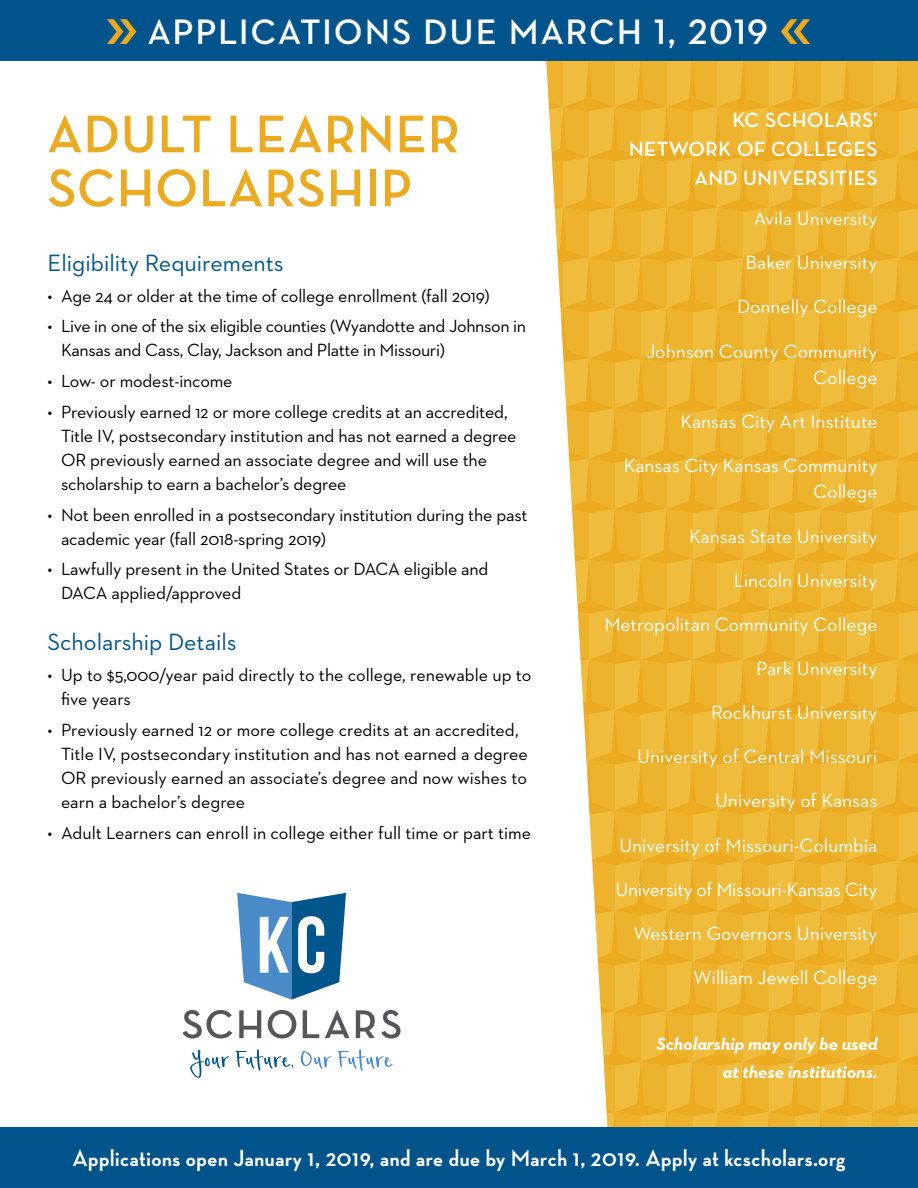
<style>
.page{position:relative;width:918px;height:1188px;background:#fff}
.page>*{position:absolute;margin:0;border:0;box-sizing:border-box;transform-origin:0 0}
.t1{font:700 54px/54px "Neutraface Display";letter-spacing:.025em;color:#ecaa20}
.t2{font:600 36px "Neutraface 2 Text";letter-spacing:.04em;color:#fff}
.t3{font:24px "Neutraface 2 Text";color:#005589}
.t4{font:700 23.85px "Neutraface Display";letter-spacing:.025em;color:#fff}
.t5{font:700 21px/29.4px "Neutraface Display";letter-spacing:.025em;color:#fff;text-align:right}
.t6{font:19.5px/26.2px "Neutraface 2 Text";color:#fff;text-align:right}
.t7{font:19.5px "Neutraface 2 Text";letter-spacing:-.02em;color:#fff}
.t8{font:18px/24px "Neutraface 2 Text";letter-spacing:-.01em;color:#000}
.t9{font:italic 700 18px/27.9px "Neutraface 2 Text";letter-spacing:-.005em;color:#fff;text-align:right}
</style>
<div class="page">
<div style="left:0;top:0;width:918px;height:60px;background:#00538b"></div>
<svg style="left:183px;top:1010px;width:49px;height:29px"></svg>
<svg style="left:239px;top:1010px;width:22px;height:28px"></svg>
<svg style="left:268px;top:1010px;width:28px;height:29px"></svg>
<svg style="left:303px;top:1010px;width:16px;height:28px"></svg>
<svg style="left:325px;top:1010px;width:24px;height:28px"></svg>
<svg style="left:356px;top:1010px;width:19px;height:28px"></svg>
<svg style="left:381px;top:1010px;width:20px;height:29px"></svg>
<svg style="left:237px;top:893px;width:109px;height:107px"></svg>
<svg style="left:190px;top:1050px;width:39px;height:28px"></svg>
<svg style="left:236px;top:1050px;width:57px;height:21px"></svg>
<svg style="left:301px;top:1051px;width:30px;height:18px"></svg>
<svg style="left:338px;top:1050px;width:55px;height:21px"></svg>
<div style="left:0;top:1128px;width:918px;height:60px;background:#00538b"></div>
<svg style="left:542px;top:60px;width:376px;height:1068px;background:#efbc44"></svg>
<h2 class="t2" style="left:147px;top:9px;width:622px">APPLICATIONS DUE MARCH 1, 2019</h2>
<h1 class="t1" style="left:48px;top:108px;width:414px">ADULT LEARNER<br>SCHOLARSHIP</h1>
<h3 class="t3" style="left:48px;top:248px;width:238px">Eligibility Requirements</h3>
<p class="t8" style="left:48px;top:283px;width:444px">• Age 24 or older at the time of college enrollment (fall 2019)</p>
<p class="t8" style="left:61px;top:314px;width:467px;text-indent:-14px">• Live in one of the six eligible counties (Wyandotte and Johnson in<br>Kansas and Cass, Clay, Jackson and Platte in Missouri)</p>
<p class="t8" style="left:48px;top:369px;width:187px">• Low- or modest-income</p>
<p class="t8" style="left:61px;top:399px;width:457px;text-indent:-14px">• Previously earned 12 or more college credits at an accredited, Title IV, postsecondary institution and has not earned a degree OR previously earned an associate degree and will use the scholarship to earn a bachelor’s degree</p>
<p class="t8" style="left:61px;top:502px;width:468px;text-indent:-14px">• Not been enrolled in a postsecondary institution during the past academic year (fall 2018-spring 2019)</p>
<p class="t8" style="left:61px;top:557px;width:429px;text-indent:-14px">• Lawfully present in the United States or DACA eligible and<br>DACA applied/approved</p>
<h3 class="t3" style="left:48px;top:627px;width:191px">Scholarship Details</h3>
<p class="t8" style="left:61px;top:663px;width:472px;text-indent:-14px">• Up to $5,000/year paid directly to the college, renewable up to five years</p>
<p class="t8" style="left:61px;top:717px;width:468px;text-indent:-14px">• Previously earned 12 or more college credits at an accredited, Title IV, postsecondary institution and has not earned a degree OR previously earned an associate’s degree and now wishes to earn a bachelor’s degree</p>
<p class="t8" style="left:48px;top:820px;width:485px">• Adult Learners can enroll in college either full time or part time</p>
<p class="t5" style="left:629px;top:105px;width:250px">KC SCHOLARS’<br>NETWORK OF COLLEGES<br>AND UNIVERSITIES</p>
<p class="t6" style="left:754px;top:205px;width:125px">Avila University</p>
<p class="t6" style="left:745px;top:249px;width:134px">Baker University</p>
<p class="t6" style="left:737px;top:293px;width:142px">Donnelly College</p>
<p class="t6" style="left:646px;top:338px;width:233px">Johnson County Community<br>College</p>
<p class="t6" style="left:680px;top:408px;width:199px">Kansas City Art Institute</p>
<p class="t6" style="left:624px;top:452px;width:255px">Kansas City Kansas Community<br>College</p>
<p class="t6" style="left:689px;top:523px;width:190px">Kansas State University</p>
<p class="t6" style="left:734px;top:567px;width:145px">Lincoln University</p>
<p class="t6" style="left:605px;top:611px;width:274px">Metropolitan Community College</p>
<p class="t6" style="left:756px;top:655px;width:123px">Park University</p>
<p class="t6" style="left:711px;top:699px;width:168px">Rockhurst University</p>
<p class="t6" style="left:637px;top:743px;width:242px">University of Central Missouri</p>
<p class="t6" style="left:715px;top:787px;width:164px">University of Kansas</p>
<p class="t6" style="left:619px;top:832px;width:260px">University of Missouri-Columbia</p>
<p class="t7" style="left:616px;top:877px;width:263px">University of Missouri-Kansas City</p>
<p class="t6" style="left:634px;top:920px;width:245px">Western Governors University</p>
<p class="t6" style="left:693px;top:964px;width:186px">William Jewell College</p>
<p class="t9" style="left:656px;top:1030px;width:223px">Scholarship may only be used at these institutions.</p>
<h3 class="t4" style="left:72px;top:1144px;width:775px">Applications open January 1, 2019, and are due by March 1, 2019. Apply at kcscholars.org</h3>
</div>
